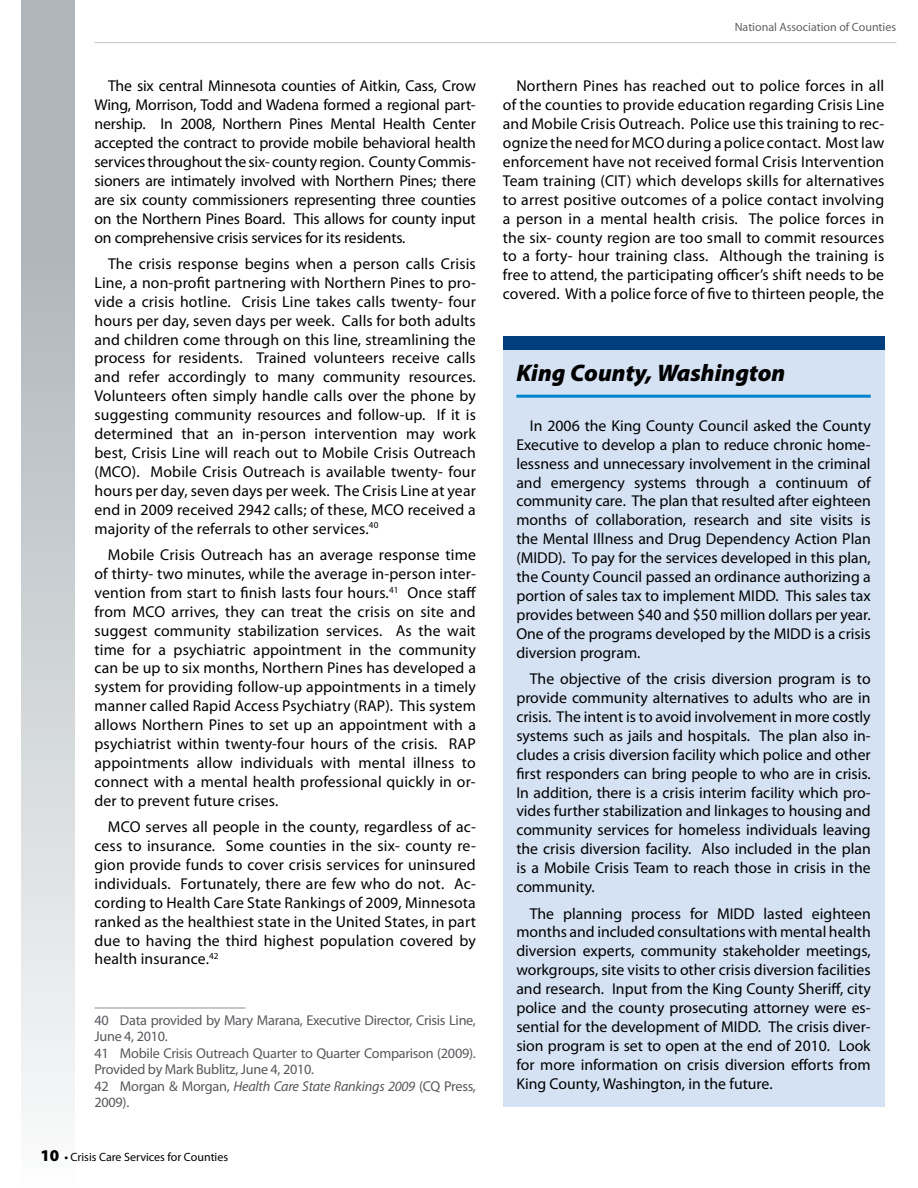
<style>
.page{position:relative;width:918px;height:1188px;background:#fff}
.page>*{position:absolute;margin:0;border:0;box-sizing:border-box;transform-origin:0 0}
.t1{font:italic 900 24px "Myriad Pro";color:#000}
.t2{font:15.75px/18.9px "Myriad Pro";color:#000;text-align:justify}
.t3{font:14.25px/16.5px "Myriad Pro";letter-spacing:-.02em;color:#58595b}
.t4{font:12px "Myriad Pro";color:#000}
.t5{font:12px "Myriad Pro";color:#616264}
.s1{font-style:italic}
.s2{font-weight:900;font-size:16.5px}
.s3{font-weight:600}
</style>
<div class="page">
<div style="left:21px;top:0;width:54px;height:1188px;background:linear-gradient(to bottom,#a3abb1,#f7f8f9)"></div>
<hr style="left:94px;top:42px;width:802px;height:1px;background:#bec5c9">
<hr style="left:94px;top:1007px;width:152px;height:2px;background:#b0b7bb">
<div style="left:503px;top:350px;width:381px;height:757px;background:#d4e2f4"></div>
<div style="left:503px;top:336px;width:381px;height:14px;background:#003e7e"></div>
<hr style="left:516px;top:395px;width:355px;height:3px;background:#0082c9">
<p class="t2" style="left:95px;top:78px;width:383px;text-indent:13px">The six central Minnesota counties of Aitkin, Cass, Crow Wing, Morrison, Todd and Wadena formed a regional part&shy;nership. In 2008, Northern Pines Mental Health Center accepted the contract to provide mobile behavioral health services throughout the six- county region. County Commis&shy;sioners are intimately involved with Northern Pines; there are six county commissioners representing three counties on the Northern Pines Board. This allows for county input on comprehensive crisis services for its residents.</p>
<p class="t2" style="left:95px;top:255px;width:383px;text-indent:13px">The crisis response begins when a person calls Crisis Line, a non-profit partnering with Northern Pines to pro&shy;vide a crisis hotline. Crisis Line takes calls twenty- four hours per day, seven days per week. Calls for both adults and children come through on this line, streamlining the process for residents. Trained volunteers receive calls and refer accordingly to many community resources.<br>Volunteers often simply handle calls over the phone by suggesting community resources and follow-up. If it is determined that an in-person intervention may work best, Crisis Line will reach out to Mobile Crisis Outreach (MCO). Mobile Crisis Outreach is available twenty- four hours per day, seven days per week. The Crisis Line at year end in 2009 received 2942 calls; of these, MCO received a majority of the referrals to other services.<sup>40</sup></p>
<p class="t2" style="left:94px;top:546px;width:383px;text-indent:14px">Mobile Crisis Outreach has an average response time of thirty- two minutes, while the average in-person inter&shy;vention from start to finish lasts four hours.<sup>41</sup> Once staff from MCO arrives, they can treat the crisis on site and suggest community stabilization services. As the wait time for a psychiatric appointment in the community can be up to six months, Northern Pines has developed a system for providing follow-up appointments in a timely manner called Rapid Access Psychiatry (RAP). This system allows Northern Pines to set up an appointment with a psychiatrist within twenty-four hours of the crisis. RAP appointments allow individuals with mental illness to connect with a mental health professional quickly in or&shy;der to prevent future crises.</p>
<p class="t2" style="left:94px;top:818px;width:383px;text-indent:13px">MCO serves all people in the county, regardless of ac&shy;cess to insurance. Some counties in the six- county re&shy;gion provide funds to cover crisis services for uninsured individuals. Fortunately, there are few who do not. Ac&shy;cording to Health Care State Rankings of 2009, Minnesota ranked as the healthiest state in the United States, in part due to having the third highest population covered by health insurance.<sup>42</sup></p>
<p class="t3" style="left:94px;top:1012px;width:383px">40 Data provided by Mary Marana, Executive Director, Crisis Line, June 4, 2010.<br>41 Mobile Crisis Outreach Quarter to Quarter Comparison (2009).<br>Provided by Mark Bublitz, June 4, 2010.<br>42 Morgan &amp; Morgan, <span class="s1">Health Care State Rankings 2009</span> (CQ Press, 2009).</p>
<p class="t4" style="left:41px;top:1152px;width:189px"><span class="s2">10</span> <span class="s3">•</span> Crisis Care Services for Counties</p>
<p class="t5" style="left:735px;top:22px;width:163px">National Association of Counties</p>
<p class="t2" style="left:503px;top:78px;width:383px;text-indent:13px">Northern Pines has reached out to police forces in all of the counties to provide education regarding Crisis Line and Mobile Crisis Outreach. Police use this training to rec&shy;ognize the need for MCO during a police contact. Most law enforcement have not received formal Crisis Intervention Team training (CIT) which develops skills for alternatives to arrest positive outcomes of a police contact involving a person in a mental health crisis. The police forces in the six- county region are too small to commit resources to a forty- hour training class. Although the training is free to attend, the participating officer’s shift needs to be covered. With a police force of five to thirteen people, the</p>
<h1 class="t1" style="left:516px;top:359px;width:270px">King County, Washington</h1>
<p class="t2" style="left:516px;top:417px;width:356px;text-indent:13px">In 2006 the King County Council asked the County Executive to develop a plan to reduce chronic home&shy;lessness and unnecessary involvement in the criminal and emergency systems through a continuum of community care. The plan that resulted after eighteen months of collaboration, research and site visits is the Mental Illness and Drug Dependency Action Plan (MIDD). To pay for the services developed in this plan, the County Council passed an ordinance authorizing a portion of sales tax to implement MIDD. This sales tax provides between $40 and $50 million dollars per year.<br>One of the programs developed by the MIDD is a crisis diversion program.</p>
<p class="t2" style="left:516px;top:670px;width:356px;text-indent:13px">The objective of the crisis diversion program is to provide community alternatives to adults who are in crisis. The intent is to avoid involvement in more costly systems such as jails and hospitals. The plan also in&shy;cludes a crisis diversion facility which police and other first responders can bring people to who are in crisis.<br>In addition, there is a crisis interim facility which pro&shy;vides further stabilization and linkages to housing and community services for homeless individuals leaving the crisis diversion facility. Also included in the plan is a Mobile Crisis Team to reach those in crisis in the community.</p>
<p class="t2" style="left:516px;top:905px;width:356px;text-indent:13px">The planning process for MIDD lasted eighteen months and included consultations with mental health diversion experts, community stakeholder meetings, workgroups, site visits to other crisis diversion facilities and research. Input from the King County Sheriff, city police and the county prosecuting attorney were es&shy;sential for the development of MIDD. The crisis diver&shy;sion program is set to open at the end of 2010. Look for more information on crisis diversion efforts from King County, Washington, in the future.</p>
</div>
